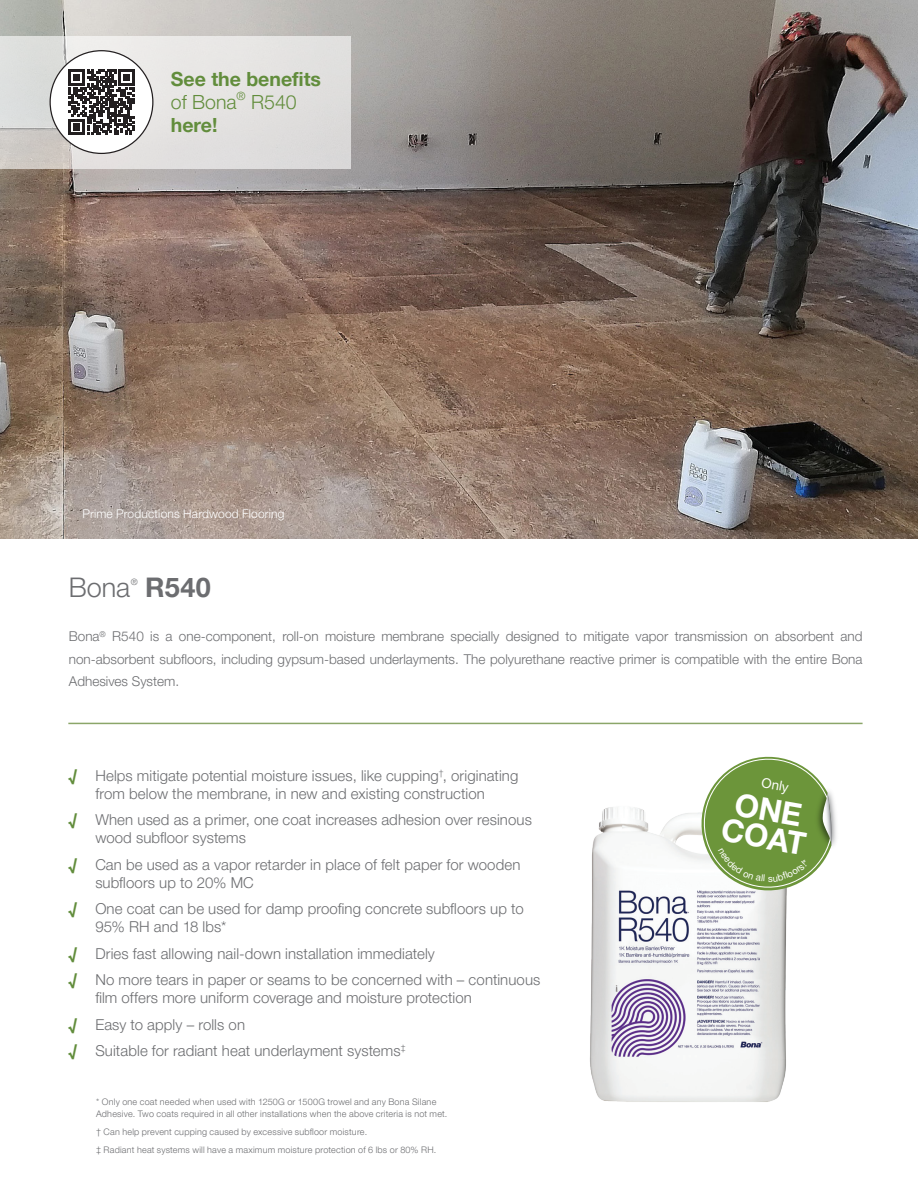
<style>
.page{position:relative;width:918px;height:1188px;background:#fff}
.page>*{position:absolute;margin:0;border:0;box-sizing:border-box;transform-origin:0 0}
.t1{font:700 31.35px "Helvetica Neue LT Pro";color:#fff}
.t2{font:300 27px "Helvetica Neue LT Pro";color:#6c6d70}
.t3{font:700 27px "Helvetica Neue LT Pro";color:#6c6d70}
.t4{font:700 19.5px/23.4px "Helvetica Neue LT Pro";color:#628d3c}
.t5{font:300 19.5px "Helvetica Neue LT Pro";color:#628d3c}
.t6{font:300 15px/18px "Helvetica Neue LT Pro";letter-spacing:.005em;color:#6c6d70}
.t7{font:300 13.5px/22.5px "Helvetica Neue LT Pro";color:#6c6d70;text-align:justify}
.t8{font:13.5px "Helvetica Neue LT Pro";color:#fff}
.t9{font:300 12px "Helvetica Neue LT Pro";letter-spacing:.015em;color:#fff}
.t10{font:300 11.4px "Helvetica Neue LT Pro";color:#628d3c}
.t11{font:300 9px "Helvetica Neue LT Pro";letter-spacing:.025em;color:#6c6d70}
.t12{font:300 8.7px "Helvetica Neue LT Pro";color:#6c6d70}
.s1{font-weight:300}
.s2{font-weight:700;color:#628d3c}
</style>
<div class="page">
<img style="left:0;top:0;width:918px;height:538px">
<img style="left:590px;top:807px;width:197px;height:295px">
<hr style="left:68px;top:723px;width:795px;height:1px;background:#8ba669">
<img style="left:832px;top:796px;width:4px;height:50px">
<svg style="left:0;top:36px;width:351px;height:132px;background:#dfdedc"></svg>
<div style="left:50px;top:51px;width:103px;height:102px;background:#fff;border-radius:50%"></div>
<div style="left:60px;top:60px;width:83px;height:84px;background:#fff"></div>
<svg style="left:69px;top:69px;width:65px;height:66px"></svg>
<svg style="left:692px;top:756px;width:140px;height:144px"></svg>
<p class="t4" style="left:171px;top:67px;width:152px">See the benefits <span class="s1">of Bona</span></p>
<p class="t10" style="left:237px;top:89px;width:11px">®</p>
<p class="t5" style="left:251px;top:90px;width:47px">R540</p>
<p class="t4" style="left:171px;top:113px;width:48px">here!</p>
<p class="t9" style="left:82px;top:507px;width:204px">Prime Productions Hardwood Flooring</p>
<p class="t2" style="left:69px;top:571px;width:63px">Bona</p>
<p class="t12" style="left:131px;top:576px;width:8px">®</p>
<p class="t3" style="left:145px;top:571px;width:67px">R540</p>
<p class="t7" style="left:69px;top:625px;width:795px">Bona<sup>®</sup> R540 is a one-component, roll-on moisture membrane specially designed to mitigate vapor transmission on absorbent and non-absorbent subfloors, including gypsum-based underlayments. The polyurethane reactive primer is compatible with the entire Bona Adhesives System.</p>
<p class="t6" style="left:68px;top:766px;width:452px;text-align:center"><span class="s2">√</span> Helps mitigate potential moisture issues, like cupping<sup>†</sup>, originating from below the membrane, in new and existing construction</p>
<p class="t6" style="left:95px;top:811px;width:438px;text-indent:-27px"><span class="s2">√</span> When used as a primer, one coat increases adhesion over resinous wood subfloor systems</p>
<p class="t6" style="left:95px;top:855px;width:427px;text-indent:-27px"><span class="s2">√</span> Can be used as a vapor retarder in place of felt paper for wooden subfloors up to 20% MC</p>
<p class="t6" style="left:95px;top:900px;width:430px;text-indent:-27px"><span class="s2">√</span> One coat can be used for damp proofing concrete subfloors up to<br>95% RH and 18 lbs*</p>
<p class="t6" style="left:68px;top:944px;width:368px"><span class="s2">√</span> Dries fast allowing nail-down installation immediately</p>
<p class="t6" style="left:95px;top:971px;width:447px;text-indent:-27px"><span class="s2">√</span> No more tears in paper or seams to be concerned with – continuous film offers more uniform coverage and moisture protection</p>
<p class="t6" style="left:68px;top:1015px;width:178px"><span class="s2">√</span> Easy to apply – rolls on</p>
<p class="t6" style="left:68px;top:1042px;width:339px"><span class="s2">√</span> Suitable for radiant heat underlayment systems<sup>‡</sup></p>
<p class="t11" style="left:96px;top:1096px;width:342px">* Only one coat needed when used with 1250G or 1500G trowel and any Bona Silane</p>
<p class="t11" style="left:96px;top:1108px;width:353px">Adhesive. Two coats required in all other installations when the above criteria is not met.</p>
<p class="t11" style="left:96px;top:1126px;width:273px">† Can help prevent cupping caused by excessive subfloor moisture.</p>
<p class="t11" style="left:96px;top:1144px;width:342px">‡ Radiant heat systems will have a maximum moisture protection of 6 lbs or 80% RH.</p>
<p class="t8" style="left:763px;top:774px;width:29px;rotate:10deg">Only</p>
<p class="t1" style="left:725px;top:810px;width:87px;rotate:10deg">COAT</p>
</div>
